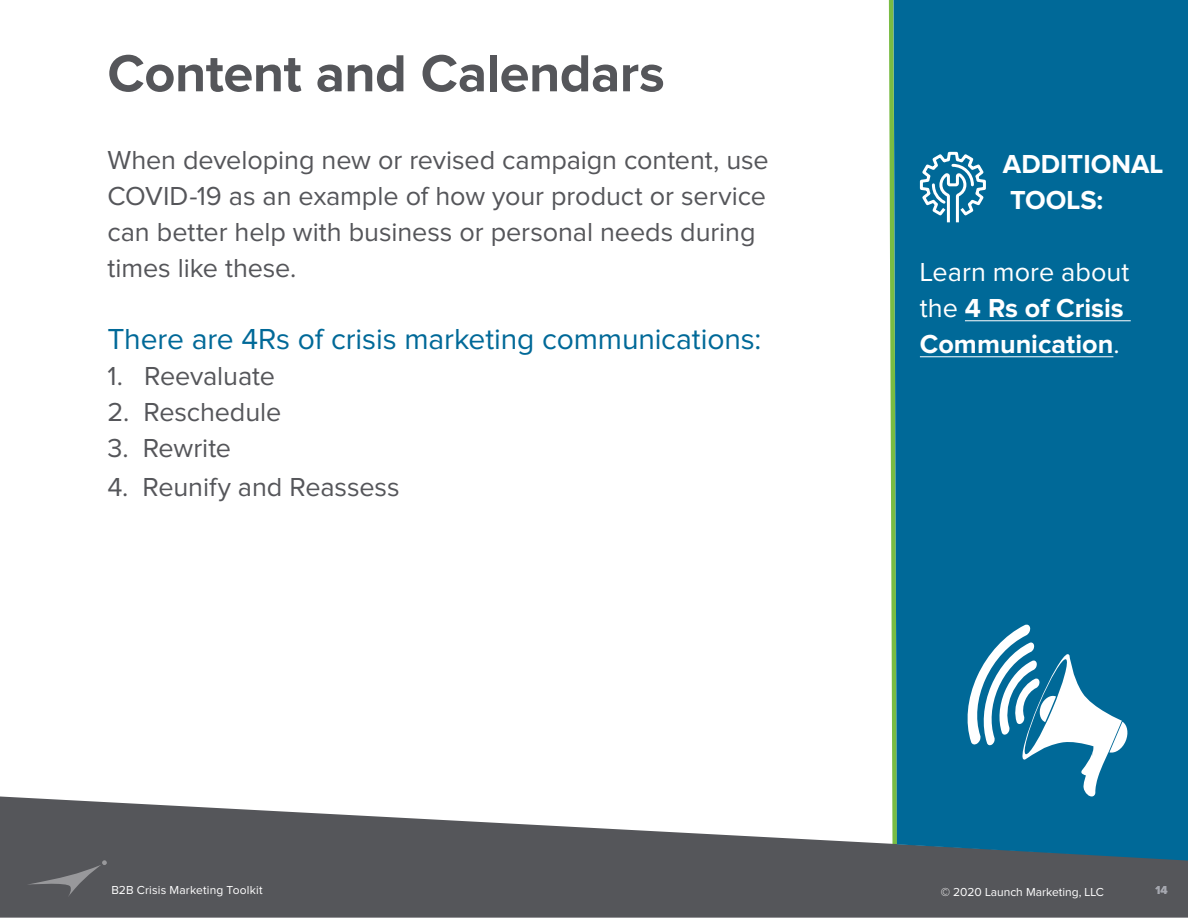
<style>
.page{position:relative;width:1188px;height:918px;background:#fff}
.page>*{position:absolute;margin:0;border:0;box-sizing:border-box;transform-origin:0 0}
.t1{font:700 54px "Proxima Nova";letter-spacing:-.01em;color:#55565a}
.t2{font:30px "Proxima Nova";letter-spacing:-.005em;color:#006998}
.t3{font:27px/36px "Proxima Nova";letter-spacing:-.005em;color:#55565a}
.t4{font:700 27px/36px "Proxima Nova";color:#fff}
.t5{font:12px "Proxima Nova";color:#fff}
.t6{font:700 12px "Proxima Nova";color:#a6a8b0}
.s1{font-weight:400}
</style>
<div class="page">
<svg style="left:0;top:796px;width:1188px;height:122px;fill:#55565a"></svg>
<svg style="left:27px;top:860px;width:80px;height:38px;background:#5e5f63"></svg>
<div style="left:894px;top:0;width:294px;height:861px;background:#006998"></div>
<hr style="left:965px;top:321px;width:166px;height:1px;background:#fff">
<hr style="left:920px;top:357px;width:193px;height:1px;background:#fff">
<svg style="left:965px;top:624px;width:164px;height:174px"></svg>
<svg style="left:918px;top:150px;width:69px;height:75px"></svg>
<h1 class="t1" style="left:107px;top:43px;width:559px">Content and Calendars</h1>
<p class="t3" style="left:107px;top:143px;width:663px">When developing new or revised campaign content, use COVID-19 as an example of how your product or service can better help with business or personal needs during times like these.</p>
<p class="t2" style="left:107px;top:323px;width:655px">There are 4Rs of crisis marketing communications:</p>
<p class="t3" style="left:107px;top:359px;width:169px">1. Reevaluate</p>
<p class="t3" style="left:107px;top:395px;width:175px">2. Reschedule</p>
<p class="t3" style="left:107px;top:431px;width:125px">3. Rewrite</p>
<p class="t3" style="left:107px;top:470px;width:294px">4. Reunify and Reassess</p>
<p class="t4" style="left:1003px;top:147px;width:162px">ADDITIONAL<br>TOOLS:</p>
<p class="t4" style="left:920px;top:255px;width:211px"><span class="s1">Learn more about the</span> 4 Rs of Crisis<br>Communication<span class="s1">.</span></p>
<p class="t5" style="left:111px;top:884px;width:153px">B2B Crisis Marketing Toolkit</p>
<p class="t5" style="left:941px;top:885px;width:165px">© 2020 Launch Marketing, LLC</p>
<p class="t6" style="left:1155px;top:884px;width:14px">14</p>
</div>
